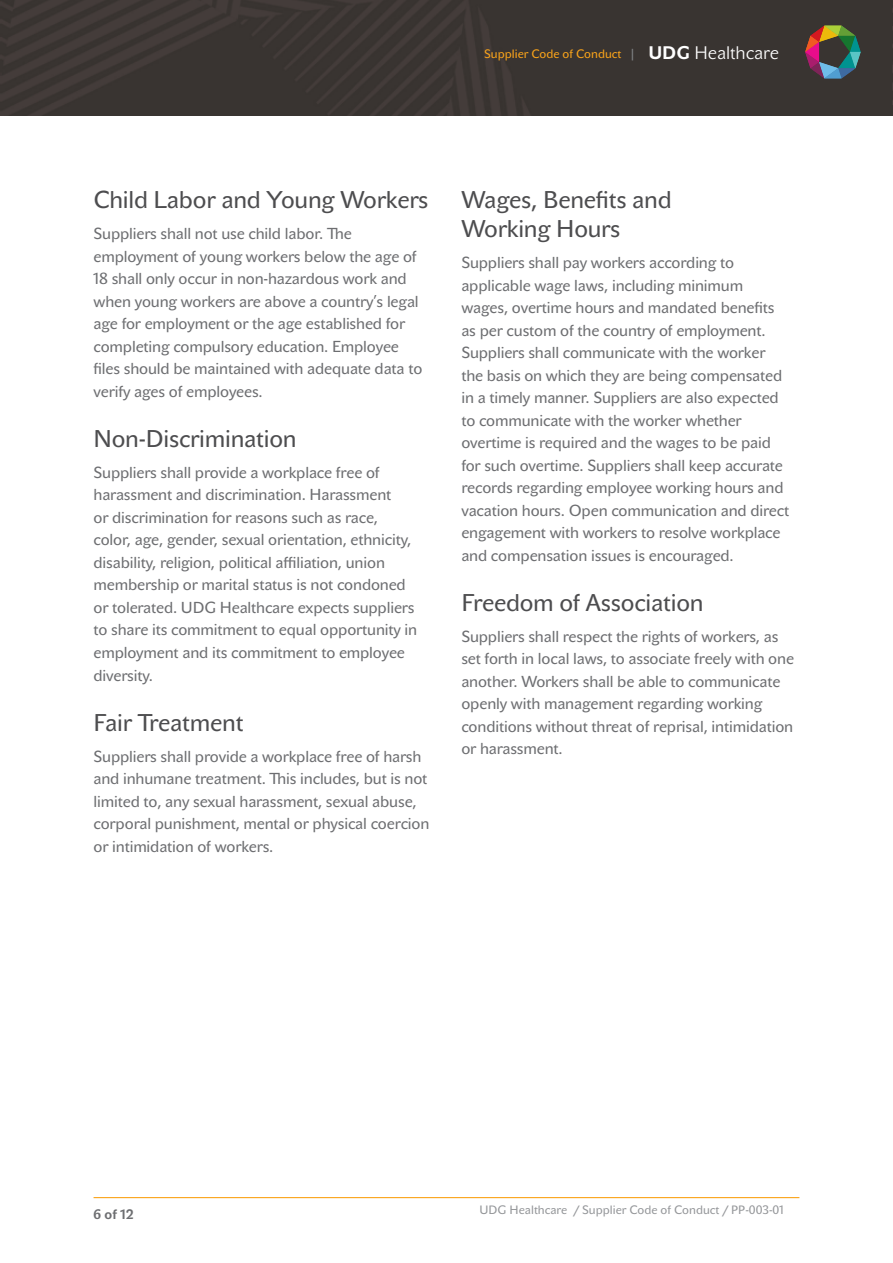
<style>
.page{position:relative;width:893px;height:1263px;background:#fff}
.page>*{position:absolute;margin:0;border:0;box-sizing:border-box;transform-origin:0 0}
.t1{font:24px/28.8px "John Sans Text Pro";letter-spacing:-.01em;color:#4d4d4f}
.t2{font:15.75px/22.5px "John Sans Text Pro";letter-spacing:-.01em;color:#6d6e71}
.t3{font:700 13.5px "John Sans Text Pro";color:#6d6e71}
.t4{font:12px "John Sans Text Pro";color:#95979a}
.t5{font:12px "John Sans Text Pro";color:#faa41a}
.s1{color:#808285}
.s2{font-weight:700;font-size:18px;color:#fff}
.s3{font-family:"John Sans Lite Pro";font-size:18px;color:#fff}
</style>
<div class="page">
<img style="left:1px;top:0;width:892px;height:115px">
<img style="left:892px;top:0;width:1px;height:104px">
<hr style="left:94px;top:1197px;width:705px;height:1px;background:#faa41a">
<svg style="left:805px;top:26px;width:56px;height:53px"></svg>
<p class="t5" style="left:484px;top:46px;width:296px">Supplier Code of Conduct <span class="s1">|</span> <span class="s2">UDG</span> <span class="s3">Healthcare</span></p>
<h1 class="t1" style="left:94px;top:186px;width:336px">Child Labor and Young Workers</h1>
<p class="t2" style="left:94px;top:223px;width:330px">Suppliers shall not use child labor. The employment of young workers below the age of 18 shall only occur in non-hazardous work and when young workers are above a country’s legal age for employment or the age established for completing compulsory education. Employee files should be maintained with adequate data to verify ages of employees.</p>
<h1 class="t1" style="left:94px;top:425px;width:205px">Non-Discrimination</h1>
<p class="t2" style="left:94px;top:462px;width:325px">Suppliers shall provide a workplace free of harassment and discrimination. Harassment<br>or discrimination for reasons such as race, color, age, gender, sexual orientation, ethnicity, disability, religion, political affiliation, union membership or marital status is not condoned or tolerated. UDG Healthcare expects suppliers to share its commitment to equal opportunity in employment and its commitment to employee diversity.</p>
<h1 class="t1" style="left:94px;top:708px;width:151px">Fair Treatment</h1>
<p class="t2" style="left:94px;top:745px;width:337px">Suppliers shall provide a workplace free of harsh and inhumane treatment. This includes, but is not limited to, any sexual harassment, sexual abuse, corporal punishment, mental or physical coercion or intimidation of workers.</p>
<h1 class="t1" style="left:461px;top:186px;width:212px">Wages, Benefits and<br>Working Hours</h1>
<p class="t2" style="left:461px;top:252px;width:329px">Suppliers shall pay workers according to applicable wage laws, including minimum wages, overtime hours and mandated benefits as per custom of the country of employment.<br>Suppliers shall communicate with the worker the basis on which they are being compensated in a timely manner. Suppliers are also expected to communicate with the worker whether overtime is required and the wages to be paid for such overtime. Suppliers shall keep accurate records regarding employee working hours and vacation hours. Open communication and direct engagement with workers to resolve workplace and compensation issues is encouraged.</p>
<h1 class="t1" style="left:461px;top:589px;width:244px">Freedom of Association</h1>
<p class="t2" style="left:461px;top:625px;width:334px">Suppliers shall respect the rights of workers, as set forth in local laws, to associate freely with one another. Workers shall be able to communicate openly with management regarding working conditions without threat of reprisal, intimidation or harassment.</p>
<p class="t3" style="left:94px;top:1206px;width:42px">6 of 12</p>
<p class="t4" style="left:479px;top:1202px;width:306px">UDG Healthcare / Supplier Code of Conduct / PP-003-01</p>
</div>
